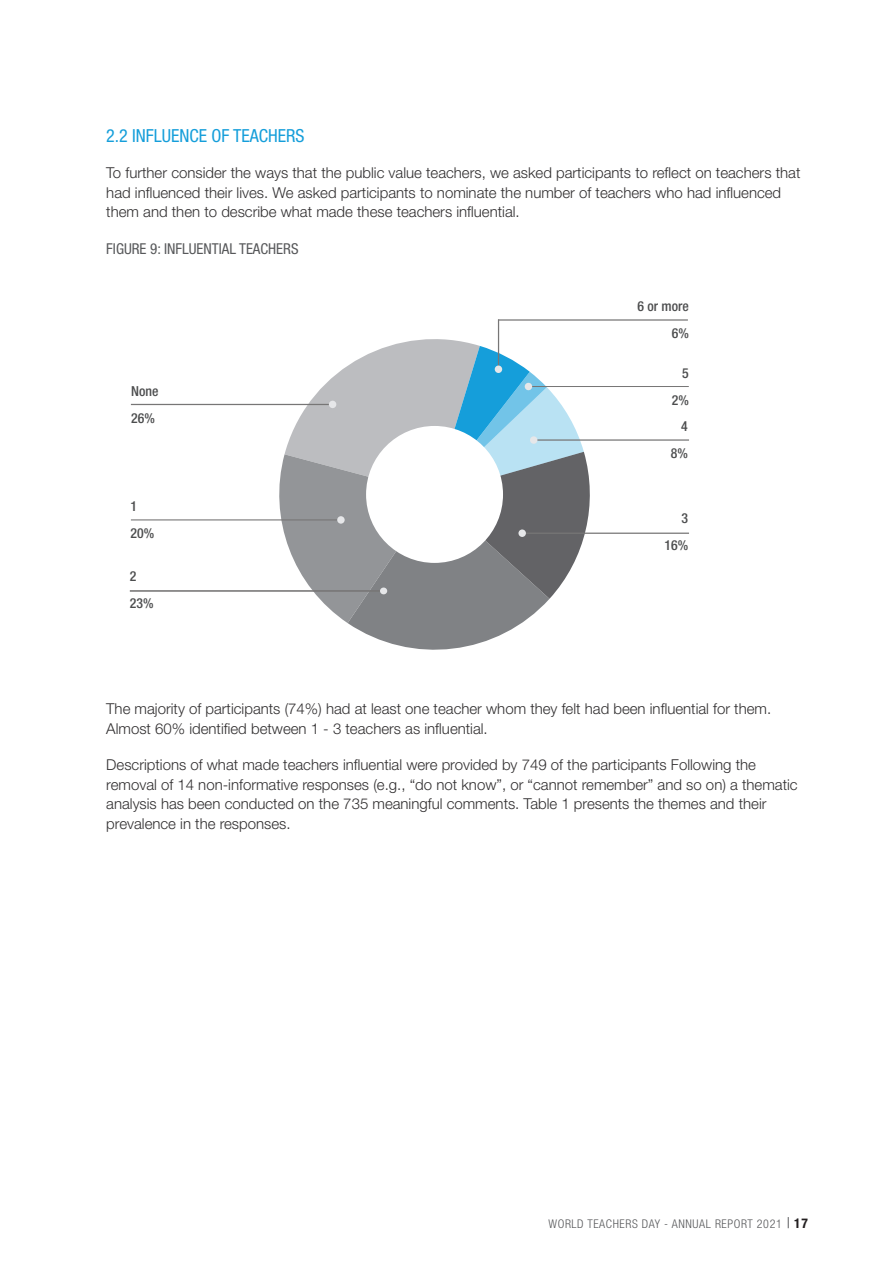
<style>
.page{position:relative;width:893px;height:1263px;background:#fff}
.page>*{position:absolute;margin:0;border:0;box-sizing:border-box;transform-origin:0 0}
.t1{font:condensed 18px "Helvetica Neue";color:#159eda}
.t2{font:300 15px/19.5px "Helvetica Neue";color:#312f30}
.t3{font:condensed 15px "Helvetica Neue";color:#57585a}
.t4{font:500 condensed 13.8px/27.3px "Helvetica Neue";color:#4c4d4e;text-align:right}
.t5{font:300 condensed 12px "Helvetica Neue";letter-spacing:.05em;color:#57585a}
.s1{font-weight:400;font-size:15px}
.s2{font-weight:700;font-size:13.5px;color:#231f20}
</style>
<div class="page">
<svg style="left:267px;top:321px;width:332px;height:329px"></svg>
<hr style="left:130px;top:590px;width:254px;height:2px;background:#777676">
<div style="left:380px;top:587px;width:7px;height:7px;background:#e6e7e9;border-radius:50%"></div>
<hr style="left:534px;top:439px;width:155px;height:2px;background:#777676">
<div style="left:530px;top:436px;width:7px;height:8px;background:#e6e7e9;border-radius:50%"></div>
<hr style="left:528px;top:386px;width:161px;height:1px;background:#777676">
<div style="left:525px;top:383px;width:7px;height:7px;background:#e6e7e9;border-radius:50%"></div>
<div style="left:366px;top:426px;width:137px;height:137px;background:#fff;border-radius:50%"></div>
<hr style="left:522px;top:533px;width:167px;height:1px;background:#777676">
<div style="left:518px;top:529px;width:8px;height:8px;background:#e6e7e9;border-radius:50%"></div>
<hr style="left:131px;top:519px;width:210px;height:1px;background:#777676">
<div style="left:337px;top:516px;width:8px;height:8px;background:#e6e7e9;border-radius:50%"></div>
<hr style="left:131px;top:404px;width:202px;height:1px;background:#777676">
<div style="left:329px;top:401px;width:7px;height:7px;background:#e6e7e9;border-radius:50%"></div>
<hr style="left:498px;top:319px;width:1px;height:51px;background:#777676">
<hr style="left:498px;top:319px;width:190px;height:2px;background:#777676">
<div style="left:495px;top:365px;width:7px;height:8px;background:#e6e7e9;border-radius:50%"></div>
<p class="t1" style="left:106px;top:125px;width:200px">2.2 INFLUENCE OF TEACHERS</p>
<p class="t2" style="left:106px;top:163px;width:696px">To further consider the ways that the public value teachers, we asked participants to reflect on teachers that had influenced their lives. We asked participants to nominate the number of teachers who had influenced them and then to describe what made these teachers influential.</p>
<p class="t3" style="left:106px;top:240px;width:194px">FIGURE 9: INFLUENTIAL TEACHERS</p>
<p class="t4" style="left:131px;top:377px;width:29px;text-align:left">None<br>26%</p>
<p class="t4" style="left:130px;top:492px;width:25px;text-align:left">1<br>20%</p>
<p class="t4" style="left:130px;top:562px;width:25px;text-align:left">2<br>23%</p>
<p class="t4" style="left:638px;top:292px;width:53px">6 or more<br>6%</p>
<p class="t4" style="left:672px;top:359px;width:19px">5<br>2%</p>
<p class="t4" style="left:671px;top:412px;width:19px">4<br>8%</p>
<p class="t4" style="left:664px;top:504px;width:25px">3<br>16%</p>
<p class="t2" style="left:106px;top:699px;width:666px">The majority of participants (74%) had at least one teacher whom they felt had been influential for them.<br>Almost 60% identified between 1 - 3 teachers as influential.</p>
<p class="t2" style="left:106px;top:755px;width:693px">Descriptions of what made teachers influential were provided by 749 of the participants Following the removal of 14 non-informative responses (e.g., “do not know”, or “cannot remember” and so on) a thematic analysis has been conducted on the 735 meaningful comments. Table 1 presents the themes and their prevalence in the responses.</p>
<p class="t5" style="left:548px;top:1217px;width:261px">WORLD TEACHERS DAY - ANNUAL REPORT 2021 <span class="s1">|</span> <span class="s2">17</span></p>
</div>
